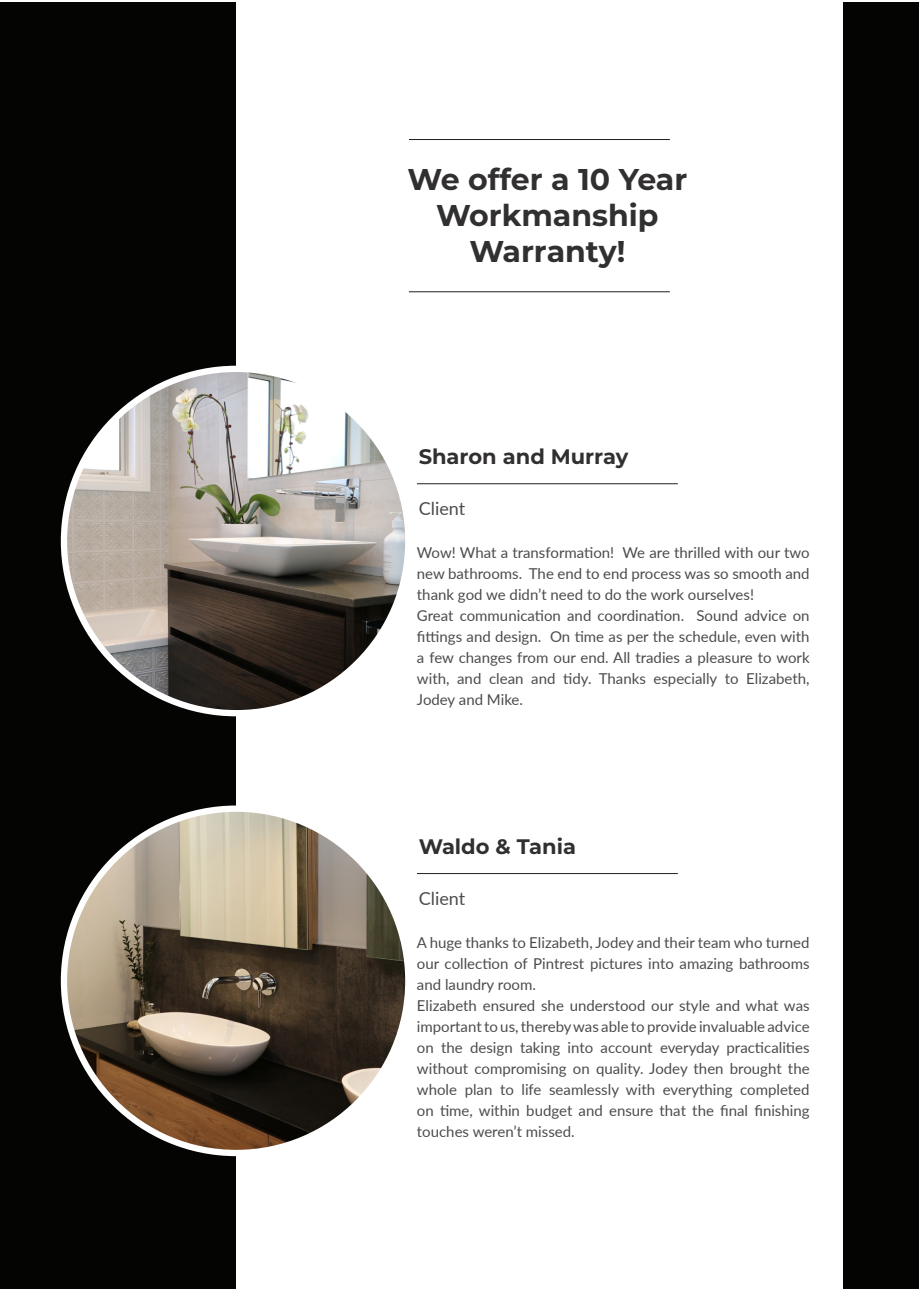
<style>
.page{position:relative;width:919px;height:1289px;background:#fff}
.page>*{position:absolute;margin:0;border:0;box-sizing:border-box;transform-origin:0 0}
.Quote{font:700 30px/36px "Montserrat";color:#312f30;text-align:center}
.Name{font:700 21px "Montserrat";color:#312f30}
.Position{font:18px "Lato";color:#4b4c4d}
.Text{font:15px/21px "Lato";color:#4b4c4d;text-align:justify}
</style>
<div class="page">
<div style="left:0;top:2px;width:918px;height:1286px;background:#040503"></div>
<div style="left:236px;top:0;width:606px;height:1288px;background:#fff"></div>
<img style="left:64px;top:369px;width:344px;height:344px;border-radius:172px">
<img style="left:67px;top:812px;width:337px;height:340px">
<hr style="left:417px;top:483px;width:260px;height:1px;background:#231f20">
<hr style="left:417px;top:873px;width:260px;height:1px;background:#231f20">
<hr style="left:409px;top:291px;width:260px;height:1px;background:#231f20">
<hr style="left:409px;top:139px;width:260px;height:1px;background:#231f20">
<p class="Quote" style="left:407px;top:160px;width:281px">We offer a 10 Year<br>Workmanship<br>Warranty!</p>
<p class="Name" style="left:418px;top:441px;width:211px">Sharon and Murray</p>
<p class="Position" style="left:418px;top:496px;width:48px">Client</p>
<p class="Text" style="left:417px;top:541px;width:394px">Wow! What a transformation! We are thrilled with our two new bathrooms. The end to end process was so smooth and thank god we didn’t need to do the work ourselves!</p>
<p class="Text" style="left:417px;top:604px;width:394px">Great communication and coordination. Sound advice on fittings and design. On time as per the schedule, even with a few changes from our end. All tradies a pleasure to work with, and clean and tidy. Thanks especially to Elizabeth, Jodey and Mike.</p>
<p class="Name" style="left:418px;top:831px;width:159px">Waldo &amp; Tania</p>
<p class="Position" style="left:418px;top:885px;width:48px">Client</p>
<p class="Text" style="left:417px;top:931px;width:394px">A huge thanks to Elizabeth, Jodey and their team who turned our collection of Pintrest pictures into amazing bathrooms and laundry room.</p>
<p class="Text" style="left:417px;top:994px;width:394px">Elizabeth ensured she understood our style and what was important to us, thereby was able to provide invaluable advice on the design taking into account everyday practicalities without compromising on quality. Jodey then brought the whole plan to life seamlessly with everything completed on time, within budget and ensure that the final finishing touches weren’t missed.</p>
</div>
